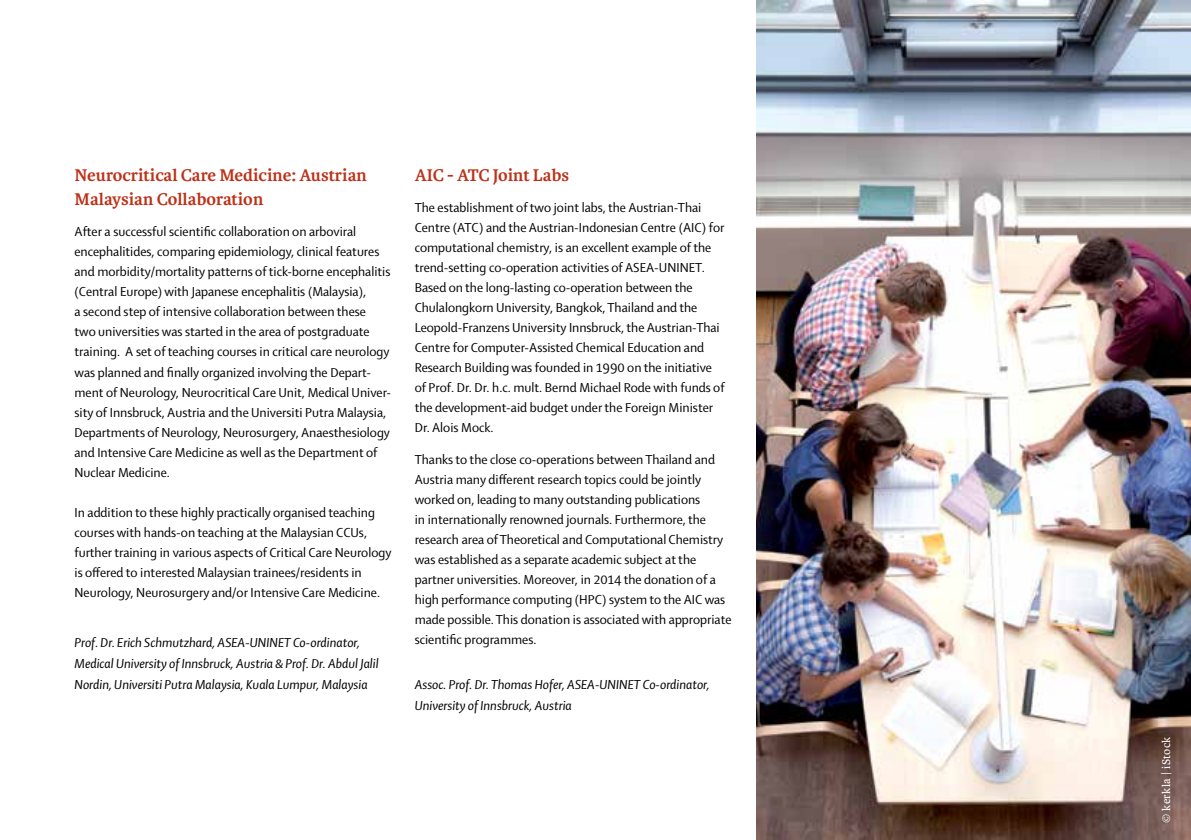
<style>
.page{position:relative;width:1191px;height:840px;background:#fff}
.page>*{position:absolute;margin:0;border:0;box-sizing:border-box;transform-origin:0 0}
.t1{font:700 18px/24px "Karmina Basic";color:#bc3219}
.t2{font:14px/20px "Shaker 2";color:#000}
.t3{font:italic 14px/21px "Shaker 2";color:#000}
.t4{font:12px "Karmina Basic";letter-spacing:.03em;color:#fff}
</style>
<div class="page">
<img style="left:756px;top:0;width:435px;height:839px">
<p class="t1" style="left:75px;top:163px;width:294px">Neurocritical Care Medicine: Austrian<br>Malaysian Collaboration</p>
<p class="t2" style="left:75px;top:221px;width:318px">After a successful scientific collaboration on arboviral encephalitides, comparing epidemiology, clinical features and morbidity/mortality patterns of tick-borne encephalitis (Central Europe) with Japanese encephalitis (Malaysia),<br>a second step of intensive collaboration between these<br>two universities was started in the area of postgraduate training. A set of teaching courses in critical care neurology was planned and finally organized involving the Depart&shy;ment of Neurology, Neurocritical Care Unit, Medical Univer&shy;sity of Innsbruck, Austria and the Universiti Putra Malaysia, Departments of Neurology, Neurosurgery, Anaesthesiology and Intensive Care Medicine as well as the Department of Nuclear Medicine.</p>
<p class="t2" style="left:75px;top:501px;width:318px">In addition to these highly practically organised teaching courses with hands-on teaching at the Malaysian CCUs, further training in various aspects of Critical Care Neurology is offered to interested Malaysian trainees/residents in Neurology, Neurosurgery and/or Intensive Care Medicine.</p>
<p class="t3" style="left:75px;top:630px;width:305px">Prof. Dr. Erich Schmutzhard, ASEA-UNINET Co-ordinator,<br>Medical University of Innsbruck, Austria &amp; Prof. Dr. Abdul Jalil<br>Nordin, Universiti Putra Malaysia, Kuala Lumpur, Malaysia</p>
<p class="t1" style="left:415px;top:163px;width:156px">AIC - ATC Joint Labs</p>
<p class="t2" style="left:415px;top:197px;width:311px">The establishment of two joint labs, the Austrian-Thai Centre (ATC) and the Austrian-Indonesian Centre (AIC) for computational chemistry, is an excellent example of the trend-setting co-operation activities of ASEA-UNINET.<br>Based on the long-lasting co-operation between the Chulalongkorn University, Bangkok, Thailand and the Leopold-Franzens University Innsbruck, the Austrian-Thai Centre for Computer-Assisted Chemical Education and Research Building was founded in 1990 on the initiative of Prof. Dr. Dr. h.c. mult. Bernd Michael Rode with funds of the development-aid budget under the Foreign Minister Dr. Alois Mock.</p>
<p class="t2" style="left:415px;top:448px;width:318px">Thanks to the close co-operations between Thailand and Austria many different research topics could be jointly worked on, leading to many outstanding publications<br>in internationally renowned journals. Furthermore, the research area of Theoretical and Computational Chemistry was established as a separate academic subject at the partner universities. Moreover, in 2014 the donation of a high performance computing (HPC) system to the AIC was made possible. This donation is associated with appropriate scientific programmes.</p>
<p class="t3" style="left:415px;top:672px;width:296px">Assoc. Prof. Dr. Thomas Hofer, ASEA-UNINET Co-ordinator,<br>University of Innsbruck, Austria</p>
<p class="t4" style="left:1159px;top:822px;width:87px;rotate:-90deg">© kerkla | iStock</p>
</div>
